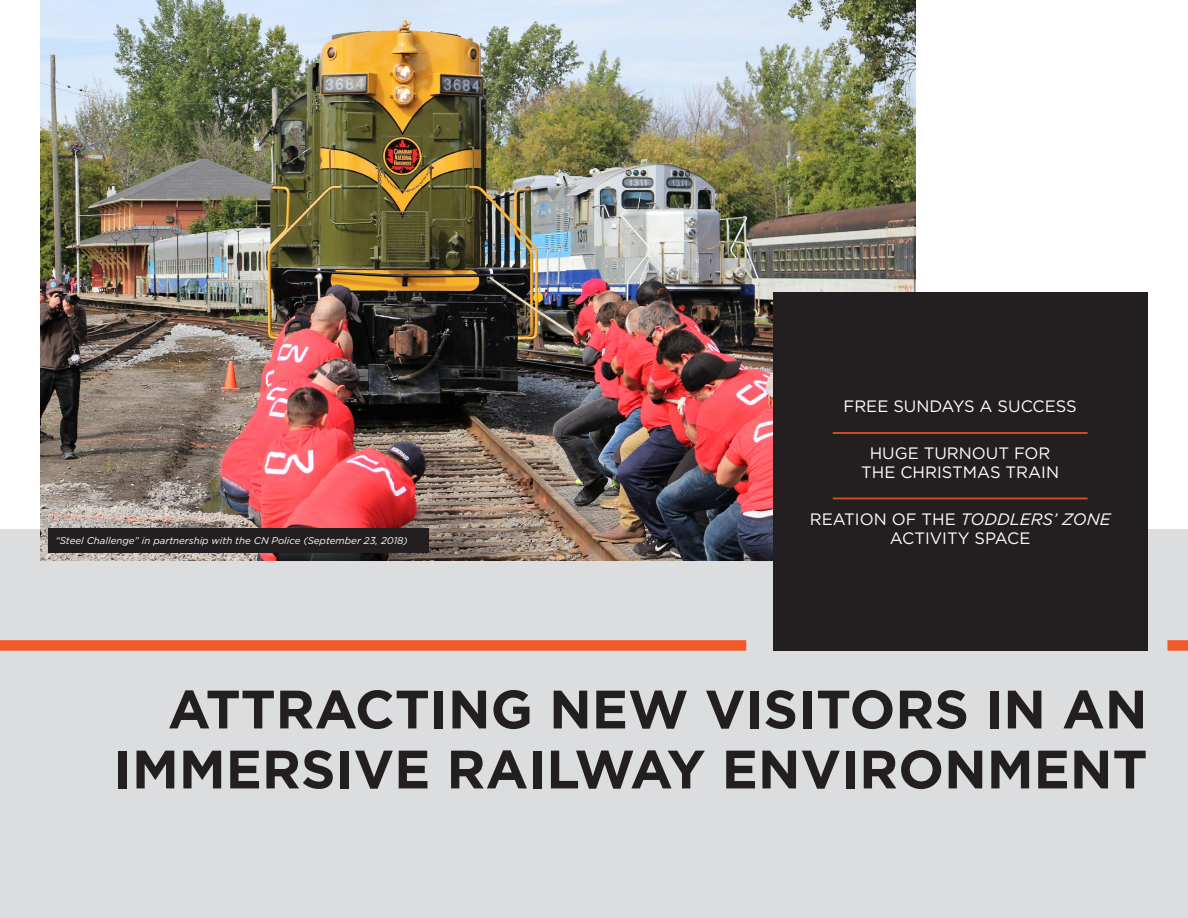
<style>
.page{position:relative;width:1188px;height:918px;background:#fff}
.page>*{position:absolute;margin:0;border:0;box-sizing:border-box;transform-origin:0 0}
.t1{font:700 54px/60px "Gotham";color:#231f20;text-align:right}
.Texte{font:16.5px/19.5px "Gotham";color:#fff;text-align:center}
.Texte-2{font:italic 16.5px "Gotham";color:#fff}
.Texte-3{font:italic 9.75px "Gotham";color:#fff}
.s1{font-style:normal}
</style>
<div class="page">
<div style="left:0;top:529px;width:1188px;height:389px;background:#dcdddf"></div>
<img style="left:40px;top:0;width:876px;height:561px">
<div style="left:0;top:640px;width:746px;height:11px;background:#f1592a"></div>
<div style="left:1167px;top:640px;width:21px;height:11px;background:#f1592a"></div>
<div style="left:773px;top:292px;width:375px;height:359px;background:#231f20"></div>
<hr style="left:833px;top:432px;width:255px;height:2px;background:#d04d23">
<hr style="left:833px;top:497px;width:255px;height:2px;background:#d04d23">
<div style="left:49px;top:528px;width:380px;height:25px;background:#231f20"></div>
<p class="Texte" style="left:844px;top:396px;width:235px">FREE SUNDAYS A SUCCESS</p>
<p class="Texte" style="left:861px;top:443px;width:199px">HUGE TURNOUT FOR<br>THE CHRISTMAS TRAIN</p>
<p class="Texte-2" style="left:810px;top:508px;width:302px"><span class="s1">REATION OF THE</span> TODDLERS’ ZONE</p>
<p class="Texte-3" style="left:55px;top:535px;width:354px">“Steel Challenge” in partnership with the CN Police (September 23, 2018)</p>
<p class="Texte" style="left:890px;top:528px;width:142px">ACTIVITY SPACE</p>
<p class="t1" style="left:114px;top:679px;width:1035px">ATTRACTING NEW VISITORS IN AN<br>IMMERSIVE RAILWAY ENVIRONMENT</p>
</div>
